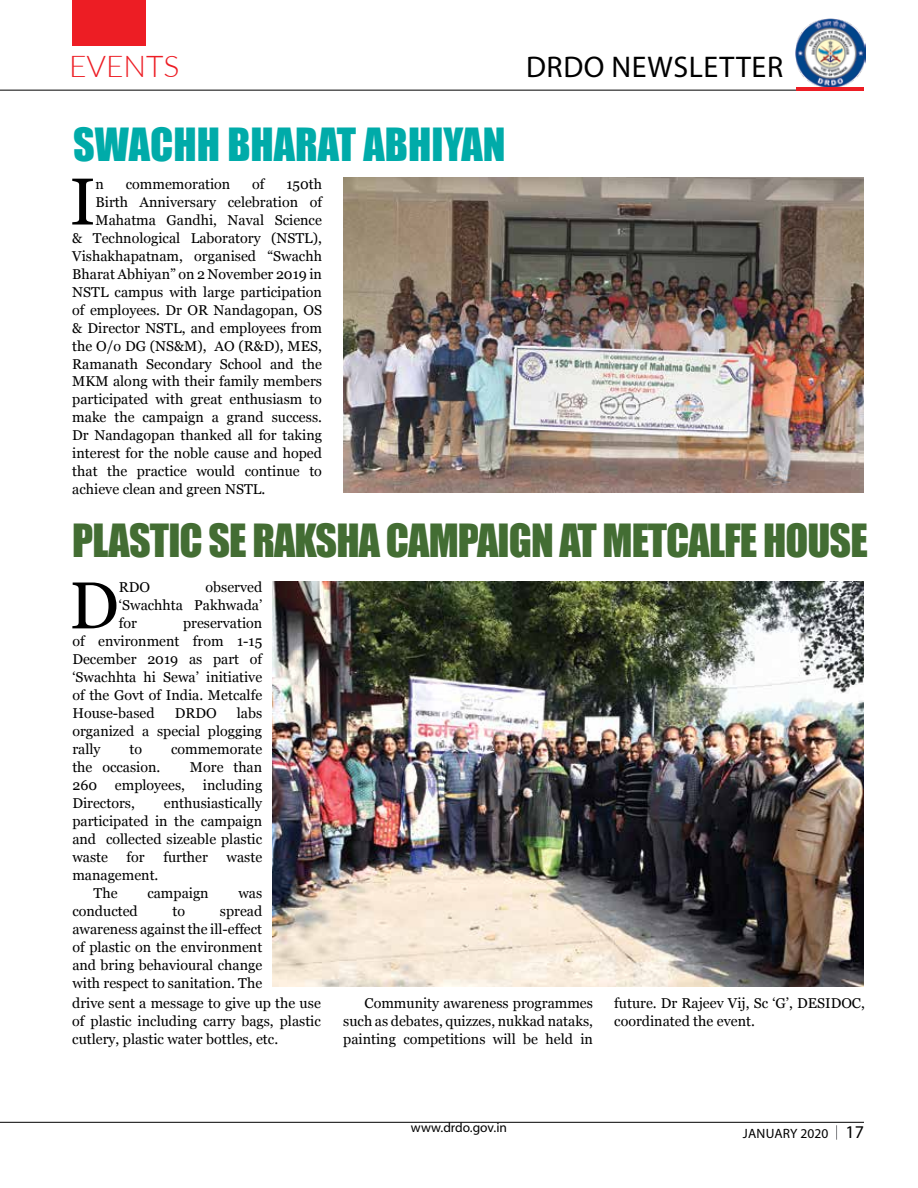
<style>
.page{position:relative;width:918px;height:1188px;background:#fff}
.page>*{position:absolute;margin:0;border:0;box-sizing:border-box;transform-origin:0 0}
.t1{font:66.15px "Georgia";color:#000}
.t2{font:42px "Impact";letter-spacing:-.02em;color:#436d33}
.t3{font:42px "Impact";color:#00aba9}
.t4{font:30px "Myriad Pro";letter-spacing:.02em;color:#000}
.t5{font:300 30px "Lato";color:#ed1d24}
.t6{font:18px "Myriad Pro";color:#000}
.t7{font:14.25px/18px "Georgia";color:#000;text-align:justify}
.t8{font:13.5px "Myriad Pro";color:#000}
</style>
<div class="page">
<hr style="left:0;top:90px;width:864px;height:1px;background:#000">
<hr style="left:0;top:1122px;width:864px;height:1px;background:#000">
<svg style="left:836px;top:1125px;width:1px;height:15px"></svg>
<div style="left:72px;top:0;width:74px;height:46px;background:#ed1d24"></div>
<hr style="left:796px;top:87px;width:68px;height:3px;background:#ed1d24">
<img style="left:796px;top:18px;width:69px;height:69px">
<img style="left:343px;top:178px;width:521px;height:314px">
<img style="left:272px;top:582px;width:592px;height:404px">
<h3 class="t5" style="left:69px;top:45px;width:112px">EVENTS</h3>
<h2 class="t3" style="left:73px;top:112px;width:434px">SWACHH BHARAT ABHIYAN</h2>
<h1 class="t1" style="left:70px;top:164px;width:27px">I</h1>
<p class="t7" style="left:96px;top:175px;width:10px">n</p>
<p class="t7" style="left:126px;top:175px;width:106px">commemoration</p>
<p class="t7" style="left:252px;top:175px;width:14px">of</p>
<p class="t7" style="left:286px;top:175px;width:37px">150th</p>
<p class="t7" style="left:96px;top:193px;width:228px">Birth Anniversary celebration of</p>
<p class="t7" style="left:96px;top:211px;width:228px">Mahatma Gandhi, Naval Science</p>
<p class="t7" style="left:72px;top:229px;width:251px">&amp; Technological Laboratory (NSTL),</p>
<p class="t7" style="left:72px;top:247px;width:251px">Vishakhapatnam, organised “Swachh</p>
<p class="t7" style="left:72px;top:265px;width:251px">Bharat Abhiyan” on 2 November 2019 in</p>
<p class="t7" style="left:72px;top:283px;width:251px">NSTL campus with large participation</p>
<p class="t7" style="left:72px;top:301px;width:251px">of employees. Dr OR Nandagopan, OS</p>
<p class="t7" style="left:72px;top:319px;width:251px">&amp; Director NSTL, and employees from</p>
<p class="t7" style="left:72px;top:337px;width:251px">the O/o DG (NS&amp;M), AO (R&amp;D), MES,</p>
<p class="t7" style="left:72px;top:355px;width:251px">Ramanath Secondary School and the</p>
<p class="t7" style="left:72px;top:373px;width:251px">MKM along with their family members</p>
<p class="t7" style="left:72px;top:391px;width:251px">participated with great enthusiasm to</p>
<p class="t7" style="left:72px;top:409px;width:251px">make the campaign a grand success.</p>
<p class="t7" style="left:72px;top:427px;width:251px">Dr Nandagopan thanked all for taking</p>
<p class="t7" style="left:72px;top:445px;width:251px">interest for the noble cause and hoped</p>
<p class="t7" style="left:72px;top:463px;width:251px">that the practice would continue to</p>
<p class="t7" style="left:72px;top:481px;width:195px">achieve clean and green NSTL.</p>
<h3 class="t4" style="left:526px;top:48px;width:256px">DRDO newsletter</h3>
<h2 class="t2" style="left:72px;top:508px;width:337px">PLASTIC SE RAKSHA CAMPA</h2>
<h2 class="t2" style="left:498px;top:508px;width:372px">IGN AT METCALFE HOUSE</h2>
<p class="t7" style="left:119px;top:578px;width:145px;text-indent:87px">observed ‘Swachhta Pakhwada’ for</p>
<h1 class="t1" style="left:69px;top:568px;width:51px">D</h1>
<p class="t7" style="left:119px;top:578px;width:33px">RDO</p>
<p class="t7" style="left:72px;top:614px;width:191px;text-indent:111px">preservation of environment from 1-15<br>December 2019 as part of ‘Swachhta hi Sewa’ initiative of the Govt of India. Metcalfe House-based</p>
<p class="t7" style="left:72px;top:704px;width:191px;text-indent:164px">labs organized a special plogging rally</p>
<p class="t7" style="left:175px;top:704px;width:43px">DRDO</p>
<p class="t7" style="left:130px;top:740px;width:14px">to</p>
<p class="t7" style="left:171px;top:740px;width:93px">commemorate</p>
<p class="t7" style="left:72px;top:758px;width:90px">the occasion.</p>
<p class="t7" style="left:72px;top:758px;width:191px;text-indent:118px">More than 260 employees, including Directors,</p>
<p class="t7" style="left:72px;top:794px;width:191px;text-indent:92px">enthusiastically participated in the campaign and collected sizeable plastic waste</p>
<p class="t7" style="left:127px;top:848px;width:20px">for</p>
<p class="t7" style="left:163px;top:848px;width:46px">further</p>
<p class="t7" style="left:227px;top:848px;width:37px">waste</p>
<p class="t7" style="left:94px;top:866px;width:66px;text-indent:-21px">management.<br>The</p>
<p class="t7" style="left:147px;top:884px;width:63px">campaign</p>
<p class="t7" style="left:238px;top:884px;width:25px">was</p>
<p class="t7" style="left:72px;top:902px;width:191px;text-indent:147px">spread awareness against the ill-effect of plastic on the environment and bring behavioural change with respect to sanitation. The</p>
<p class="t7" style="left:72px;top:902px;width:67px">conducted</p>
<p class="t7" style="left:173px;top:902px;width:14px">to</p>
<p class="t7" style="left:72px;top:994px;width:250px">drive sent a message to give up the use of plastic including carry bags, plastic cutlery, plastic water bottles, etc.</p>
<p class="t7" style="left:343px;top:994px;width:251px;text-indent:21px">Community awareness programmes such as debates, quizzes, nukkad nataks, painting competitions will be held in</p>
<p class="t7" style="left:614px;top:994px;width:252px">future. Dr Rajeev Vij, Sc ‘G’, DESIDOC, coordinated the event.</p>
<p class="t8" style="left:411px;top:1119px;width:98px">www.drdo.gov.in</p>
<p class="t8" style="left:743px;top:1125px;width:87px">JANUARY 2020</p>
<p class="t6" style="left:846px;top:1121px;width:20px">17</p>
</div>
